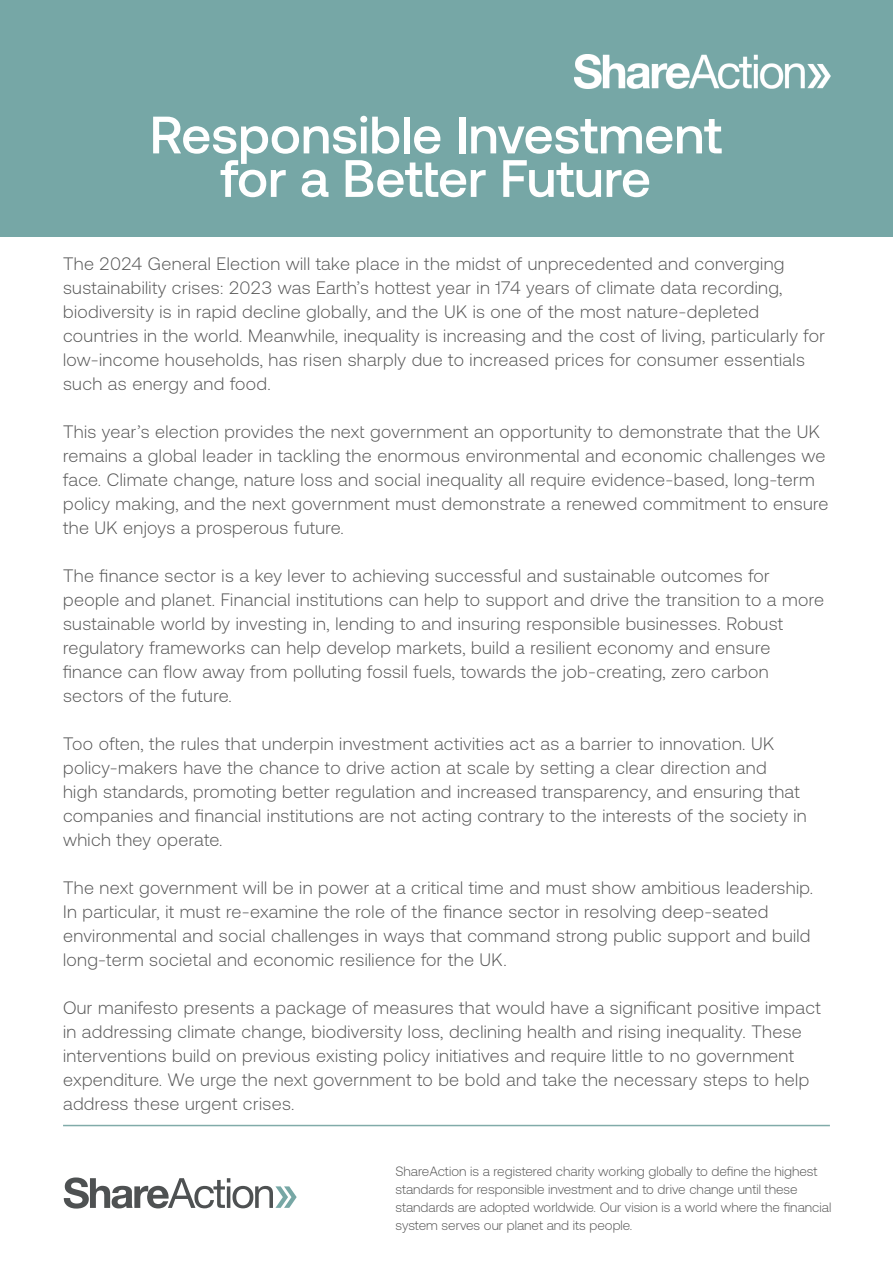
<style>
.page{position:relative;width:893px;height:1263px;background:#fff}
.page>*{position:absolute;margin:0;border:0;box-sizing:border-box;transform-origin:0 0}
.t1{font:500 52.5px "Aeonik";color:#fff}
.Paragraph{font:300 18px/24px "Aeonik";letter-spacing:.02em;color:#565656}
.t2{font:300 13.5px/18px "Aeonik";color:#565656}
</style>
<div class="page">
<svg style="left:64px;top:1177px;width:233px;height:31px"></svg>
<hr style="left:63px;top:1125px;width:767px;height:1px;background:#81aba9">
<div style="left:0;top:0;width:893px;height:236px;background:#76a7a6"></div>
<img style="left:575px;top:54px;width:256px;height:34px">
<p class="t1" style="left:150px;top:106px;width:572px">Responsible Investment</p>
<p class="t1" style="left:221px;top:149px;width:432px">for a Better Future</p>
<p class="Paragraph" style="left:63px;top:252px;width:763px">The 2024 General Election will take place in the midst of unprecedented and converging sustainability crises: 2023 was Earth’s hottest year in 174 years of climate data recording, biodiversity is in rapid decline globally, and the UK is one of the most nature-depleted countries in the world. Meanwhile, inequality is increasing and the cost of living, particularly for low-income households, has risen sharply due to increased prices for consumer essentials such as energy and food.</p>
<p class="Paragraph" style="left:63px;top:420px;width:767px">This year’s election provides the next government an opportunity to demonstrate that the UK remains a global leader in tackling the enormous environmental and economic challenges we face. Climate change, nature loss and social inequality all require evidence-based, long-term policy making, and the next government must demonstrate a renewed commitment to ensure the UK enjoys a prosperous future.</p>
<p class="Paragraph" style="left:63px;top:564px;width:762px">The finance sector is a key lever to achieving successful and sustainable outcomes for people and planet. Financial institutions can help to support and drive the transition to a more sustainable world by investing in, lending to and insuring responsible businesses. Robust regulatory frameworks can help develop markets, build a resilient economy and ensure finance can flow away from polluting fossil fuels, towards the job-creating, zero carbon sectors of the future.</p>
<p class="Paragraph" style="left:63px;top:732px;width:745px">Too often, the rules that underpin investment activities act as a barrier to innovation. UK policy-makers have the chance to drive action at scale by setting a clear direction and<br>high standards, promoting better regulation and increased transparency, and ensuring that companies and financial institutions are not acting contrary to the interests of the society in which they operate.</p>
<p class="Paragraph" style="left:63px;top:876px;width:752px">The next government will be in power at a critical time and must show ambitious leadership.<br>In particular, it must re-examine the role of the finance sector in resolving deep-seated environmental and social challenges in ways that command strong public support and build long-term societal and economic resilience for the UK.</p>
<p class="Paragraph" style="left:63px;top:996px;width:759px">Our manifesto presents a package of measures that would have a significant positive impact in addressing climate change, biodiversity loss, declining health and rising inequality. These interventions build on previous existing policy initiatives and require little to no government expenditure. We urge the next government to be bold and take the necessary steps to help address these urgent crises.</p>
<p class="t2" style="left:395px;top:1162px;width:437px">ShareAction is a registered charity working globally to define the highest standards for responsible investment and to drive change until these standards are adopted worldwide. Our vision is a world where the financial system serves our planet and its people.</p>
</div>
